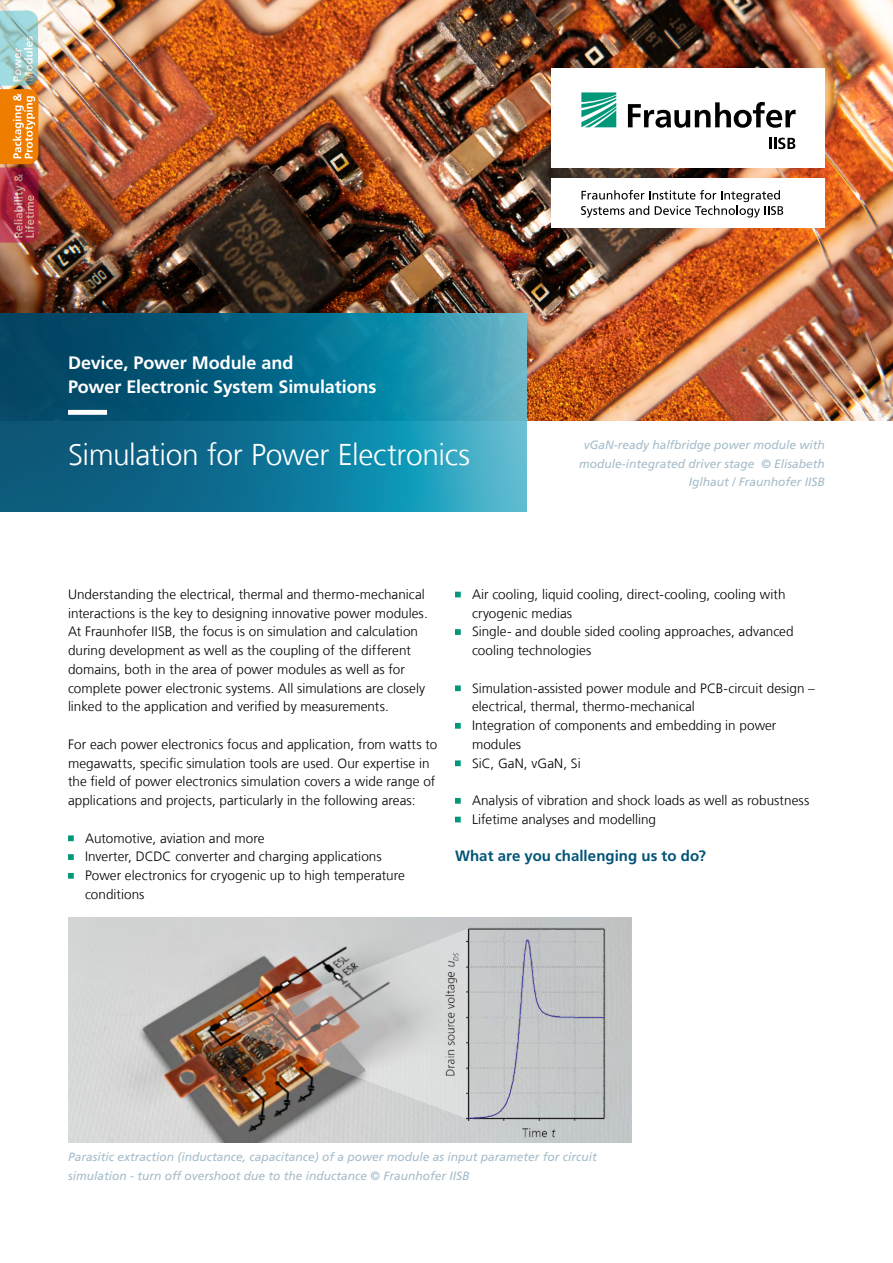
<style>
.page{position:relative;width:893px;height:1263px;background:#fff}
.page>*{position:absolute;margin:0;border:0;box-sizing:border-box;transform-origin:0 0}
.t1{font:300 30px "Frutiger LT Com";letter-spacing:-.015em;color:#fff}
.t2{font:700 18px/23.4px "Frutiger LT Com";letter-spacing:-.005em;color:#fff}
.t3{font:700 15px "Frutiger LT Com";color:#005478}
.t4{font:300 13.5px/18.8px "Frutiger LT Com";letter-spacing:.005em;color:#000}
.t5{font:italic 12px/18.8px "Frutiger LT Com";color:#a5bcca;text-align:right}
</style>
<div class="page">
<img style="left:0;top:0;width:893px;height:421px">
<svg style="left:0;top:313px;width:526px;height:198px;background:#147493"></svg>
<img style="left:68px;top:918px;width:563px;height:225px">
<img style="left:220px;top:928px;width:210px;height:192px">
<img style="left:430px;top:918px;width:190px;height:225px">
<svg style="left:68px;top:835px;width:6px;height:6px"></svg>
<svg style="left:68px;top:854px;width:6px;height:6px"></svg>
<svg style="left:68px;top:873px;width:6px;height:6px"></svg>
<svg style="left:455px;top:592px;width:6px;height:5px"></svg>
<svg style="left:455px;top:629px;width:6px;height:6px"></svg>
<svg style="left:455px;top:685px;width:6px;height:6px"></svg>
<svg style="left:455px;top:723px;width:6px;height:6px"></svg>
<svg style="left:455px;top:760px;width:6px;height:6px"></svg>
<svg style="left:455px;top:798px;width:6px;height:6px"></svg>
<svg style="left:455px;top:817px;width:6px;height:5px"></svg>
<svg style="left:68px;top:410px;width:424px;height:5px;background:#217f9c"></svg>
<div style="left:552px;top:68px;width:273px;height:99px;background:#fff"></div>
<div style="left:552px;top:178px;width:273px;height:50px;background:#fff"></div>
<svg style="left:581px;top:190px;width:202px;height:28px"></svg>
<svg style="left:581px;top:92px;width:35px;height:35px"></svg>
<svg style="left:628px;top:102px;width:168px;height:26px"></svg>
<svg style="left:769px;top:138px;width:26px;height:11px"></svg>
<img style="left:0;top:11px;width:38px;height:232px">
<h2 class="t2" style="left:68px;top:351px;width:310px">Device, Power Module and<br>Power Electronic System Simulations</h2>
<h1 class="t1" style="left:68px;top:437px;width:403px">Simulation for Power Electronics</h1>
<p class="t5" style="left:579px;top:435px;width:247px">vGaN-ready halfbridge power module with module-integrated driver stage © Elisabeth<br>Iglhaut / Fraunhofer IISB</p>
<p class="t4" style="left:68px;top:585px;width:361px">Understanding the electrical, thermal and thermo-mechanical interactions is the key to designing innovative power modules.<br>At Fraunhofer IISB, the focus is on simulation and calculation during development as well as the coupling of the different domains, both in the area of power modules as well as for complete power electronic systems. All simulations are closely linked to the application and verified by measurements.</p>
<p class="t4" style="left:68px;top:735px;width:371px">For each power electronics focus and application, from watts to megawatts, specific simulation tools are used. Our expertise in the field of power electronics simulation covers a wide range of applications and projects, particularly in the following areas:</p>
<p class="t4" style="left:85px;top:829px;width:321px">Automotive, aviation and more<br>Inverter, DCDC converter and charging applications Power electronics for cryogenic up to high temperature conditions</p>
<p class="t4" style="left:472px;top:585px;width:323px">Air cooling, liquid cooling, direct-cooling, cooling with cryogenic medias<br>Single- and double sided cooling approaches, advanced cooling technologies</p>
<p class="t4" style="left:472px;top:679px;width:345px">Simulation-assisted power module and PCB-circuit design – electrical, thermal, thermo-mechanical<br>Integration of components and embedding in power modules<br>SiC, GaN, vGaN, Si</p>
<p class="t4" style="left:472px;top:791px;width:339px">Analysis of vibration and shock loads as well as robustness<br>Lifetime analyses and modelling</p>
<p class="t3" style="left:455px;top:847px;width:253px">What are you challenging us to do?</p>
<p class="t5" style="left:68px;top:1148px;width:530px;text-align:left">Parasitic extraction (inductance, capacitance) of a power module as input parameter for circuit simulation - turn off overshoot due to the inductance © Fraunhofer IISB</p>
</div>
